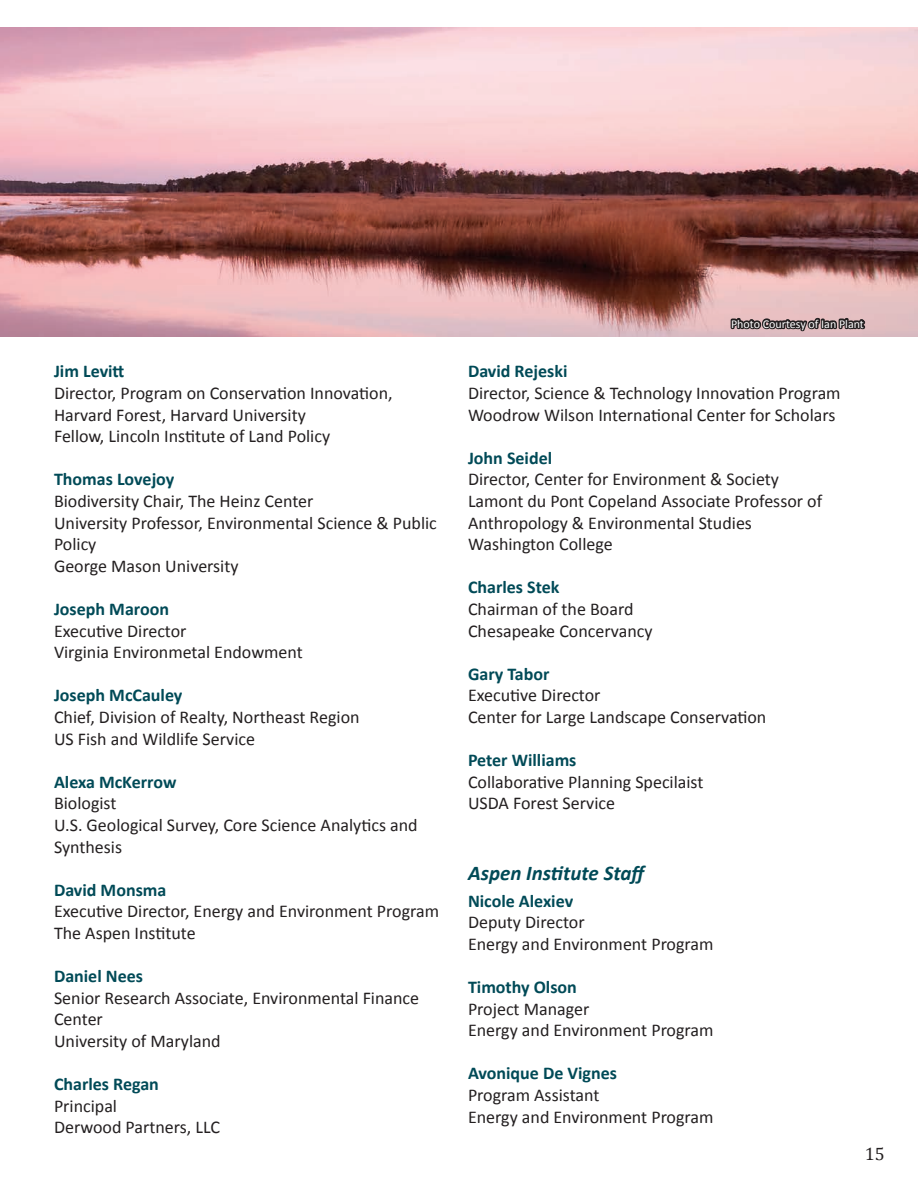
<style>
.page{position:relative;width:918px;height:1188px;background:#fff}
.page>*{position:absolute;margin:0;border:0;box-sizing:border-box;transform-origin:0 0}
.t1{font:italic 700 21px "Calibri";color:#004a57}
.t2{font:18px/21.6px "Calibri";color:#231f20}
.t3{font:700 18px "Calibri";color:#004a57}
.t4{font:18px "Cambria";color:#231f20}
.t5{font:12px "Calibri";color:#fff}
</style>
<div class="page">
<img style="left:0;top:27px;width:918px;height:310px">
<svg style="left:728px;top:305px;width:139px;height:32px;background:#b29698"></svg>
<p class="t3" style="left:54px;top:360px;width:72px">Jim Levitt</p>
<p class="t2" style="left:54px;top:382px;width:340px">Director, Program on Conservation Innovation,<br>Harvard Forest, Harvard University<br>Fellow, Lincoln Institute of Land Policy</p>
<p class="t3" style="left:54px;top:468px;width:122px">Thomas Lovejoy</p>
<p class="t2" style="left:54px;top:490px;width:384px">Biodiversity Chair, The Heinz Center<br>University Professor, Environmental Science &amp; Public<br>Policy<br>George Mason University</p>
<p class="t3" style="left:54px;top:598px;width:117px">Joseph Maroon</p>
<p class="t2" style="left:54px;top:620px;width:250px">Executive Director<br>Virginia Environmetal Endowment</p>
<p class="t3" style="left:54px;top:684px;width:130px">Joseph McCauley</p>
<p class="t2" style="left:54px;top:706px;width:307px">Chief, Division of Realty, Northeast Region<br>US Fish and Wildlife Service</p>
<p class="t3" style="left:54px;top:770px;width:124px">Alexa McKerrow</p>
<p class="t2" style="left:54px;top:793px;width:365px">Biologist<br>U.S. Geological Survey, Core Science Analytics and<br>Synthesis</p>
<p class="t3" style="left:54px;top:878px;width:114px">David Monsma</p>
<p class="t2" style="left:54px;top:901px;width:387px">Executive Director, Energy and Environment Program<br>The Aspen Institute</p>
<p class="t3" style="left:54px;top:965px;width:91px">Daniel Nees</p>
<p class="t2" style="left:54px;top:987px;width:367px">Senior Research Associate, Environmental Finance<br>Center<br>University of Maryland</p>
<p class="t3" style="left:54px;top:1073px;width:106px">Charles Regan</p>
<p class="t2" style="left:54px;top:1095px;width:167px">Principal<br>Derwood Partners, LLC</p>
<p class="t5" style="left:731px;top:316px;width:134px">Photo Courtesy of Ian Plant</p>
<p class="t3" style="left:468px;top:360px;width:101px">David Rejeski</p>
<p class="t2" style="left:468px;top:382px;width:374px">Director, Science &amp; Technology Innovation Program<br>Woodrow Wilson International Center for Scholars</p>
<p class="t3" style="left:468px;top:446px;width:86px">John Seidel</p>
<p class="t2" style="left:468px;top:469px;width:356px">Director, Center for Environment &amp; Society Lamont du Pont Copeland Associate Professor of Anthropology &amp; Environmental Studies Washington College</p>
<p class="t3" style="left:468px;top:576px;width:93px">Charles Stek</p>
<p class="t2" style="left:468px;top:598px;width:186px">Chairman of the Board<br>Chesapeake Concervancy</p>
<p class="t3" style="left:468px;top:662px;width:83px">Gary Tabor</p>
<p class="t2" style="left:468px;top:685px;width:300px">Executive Director<br>Center for Large Landscape Conservation</p>
<p class="t3" style="left:468px;top:749px;width:110px">Peter Williams</p>
<p class="t2" style="left:468px;top:771px;width:237px">Collaborative Planning Specilaist<br>USDA Forest Service</p>
<p class="t1" style="left:468px;top:859px;width:182px">Aspen Institute Staff</p>
<p class="t3" style="left:468px;top:889px;width:107px">Nicole Alexiev</p>
<p class="t2" style="left:468px;top:912px;width:247px">Deputy Director<br>Energy and Environment Program</p>
<p class="t3" style="left:468px;top:976px;width:110px">Timothy Olson</p>
<p class="t2" style="left:468px;top:998px;width:247px">Project Manager<br>Energy and Environment Program</p>
<p class="t3" style="left:468px;top:1062px;width:151px">Avonique De Vignes</p>
<p class="t2" style="left:468px;top:1084px;width:247px">Program Assistant<br>Energy and Environment Program</p>
<p class="t4" style="left:865px;top:1143px;width:21px">15</p>
</div>
